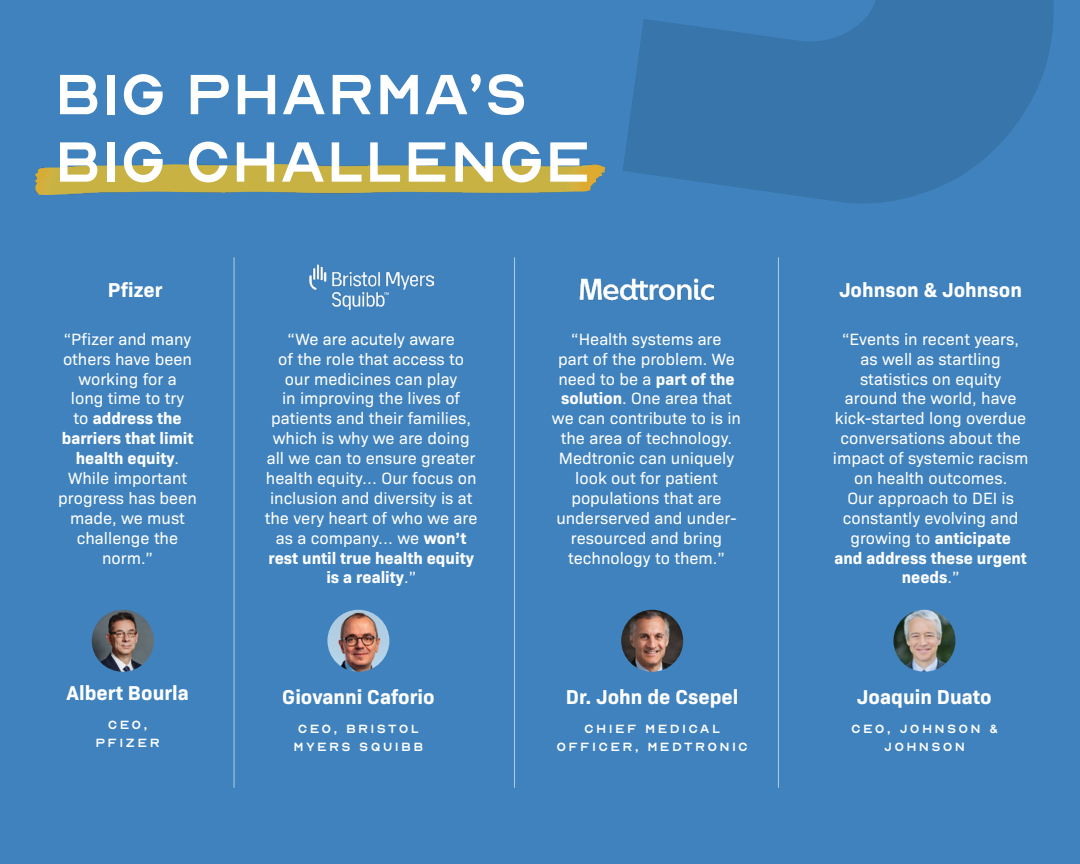
<style>
.page{position:relative;width:1080px;height:864px;background:#3f82bd}
.page>*{position:absolute;margin:0;border:0;box-sizing:border-box;transform-origin:0 0}
.t1{font:500 60.45px/67.5px "Nord";color:#fff}
.t2{font:700 20.4px "Bio Sans";color:#fff}
.t3{font:16.65px/20px "Bio Sans";color:#fff;text-align:center}
.t4{font:500 12.75px/18.3px "Nord";letter-spacing:.18em;color:#fff;text-align:center}
.s1{font-weight:700}
</style>
<div class="page">
<svg style="left:623px;top:0;width:431px;height:203px;fill:#3875ab"></svg>
<img style="left:35px;top:164px;width:569px;height:30px">
<img style="left:92px;top:610px;width:62px;height:62px;border-radius:31px">
<img style="left:327px;top:610px;width:62px;height:62px;border-radius:31px">
<hr style="left:234px;top:257px;width:1px;height:531px;background:#fff">
<hr style="left:514px;top:257px;width:1px;height:531px;background:#fff">
<img style="left:621px;top:610px;width:62px;height:62px;border-radius:31px">
<hr style="left:778px;top:257px;width:1px;height:531px;background:#fff">
<img style="left:893px;top:610px;width:62px;height:62px;border-radius:31px">
<img style="left:309px;top:264px;width:124px;height:46px">
<img style="left:580px;top:278px;width:133px;height:23px">
<h1 class="t1" style="left:54px;top:59px;width:538px">BIG PHARMA’S<br>BIG CHALLENGE</h1>
<p class="t2" style="left:108px;top:274px;width:56px">Pfizer</p>
<p class="t2" style="left:839px;top:274px;width:184px">Johnson &amp; Johnson</p>
<p class="t3" style="left:58px;top:328px;width:140px">“Pfizer and many others have been working for a<br>long time to try<br>to <span class="s1">address the barriers that limit health equity</span>.<br>While important progress has been made, we must challenge the norm.”</p>
<p class="t2" style="left:66px;top:677px;width:124px">Albert Bourla</p>
<p class="t4" style="left:95px;top:715px;width:66px">CEO,<br>PFIZER</p>
<p class="t3" style="left:265px;top:328px;width:214px">“We are acutely aware<br>of the role that access to our medicines can play<br>in improving the lives of patients and their families, which is why we are doing all we can to ensure greater health equity… Our focus on inclusion and diversity is at the very heart of who we are as a company… we <span class="s1">won’t rest until true health equity is a reality</span>.”</p>
<p class="t2" style="left:282px;top:682px;width:154px">Giovanni Caforio</p>
<p class="t4" style="left:293px;top:719px;width:131px">CEO, BRISTOL<br>MYERS SQUIBB</p>
<p class="t3" style="left:552px;top:328px;width:191px">“Health systems are<br>part of the problem. We need to be a <span class="s1">part of the solution</span>. One area that we can contribute to is in the area of technology.<br>Medtronic can uniquely look out for patient populations that are underserved and under&shy;resourced and bring technology to them.”</p>
<p class="t2" style="left:566px;top:682px;width:174px">Dr. John de Csepel</p>
<p class="t4" style="left:556px;top:719px;width:193px">CHIEF MEDICAL<br>OFFICER, MEDTRONIC</p>
<p class="t3" style="left:833px;top:328px;width:197px">“Events in recent years, as well as startling statistics on equity around the world, have kick-started long overdue conversations about the impact of systemic racism on health outcomes.<br>Our approach to DEI is constantly evolving and growing to <span class="s1">anticipate<br>and address these urgent needs</span>.”</p>
<p class="t2" style="left:857px;top:682px;width:136px">Joaquin Duato</p>
<p class="t4" style="left:851px;top:719px;width:148px">CEO, JOHNSON &amp;<br>JOHNSON</p>
</div>
